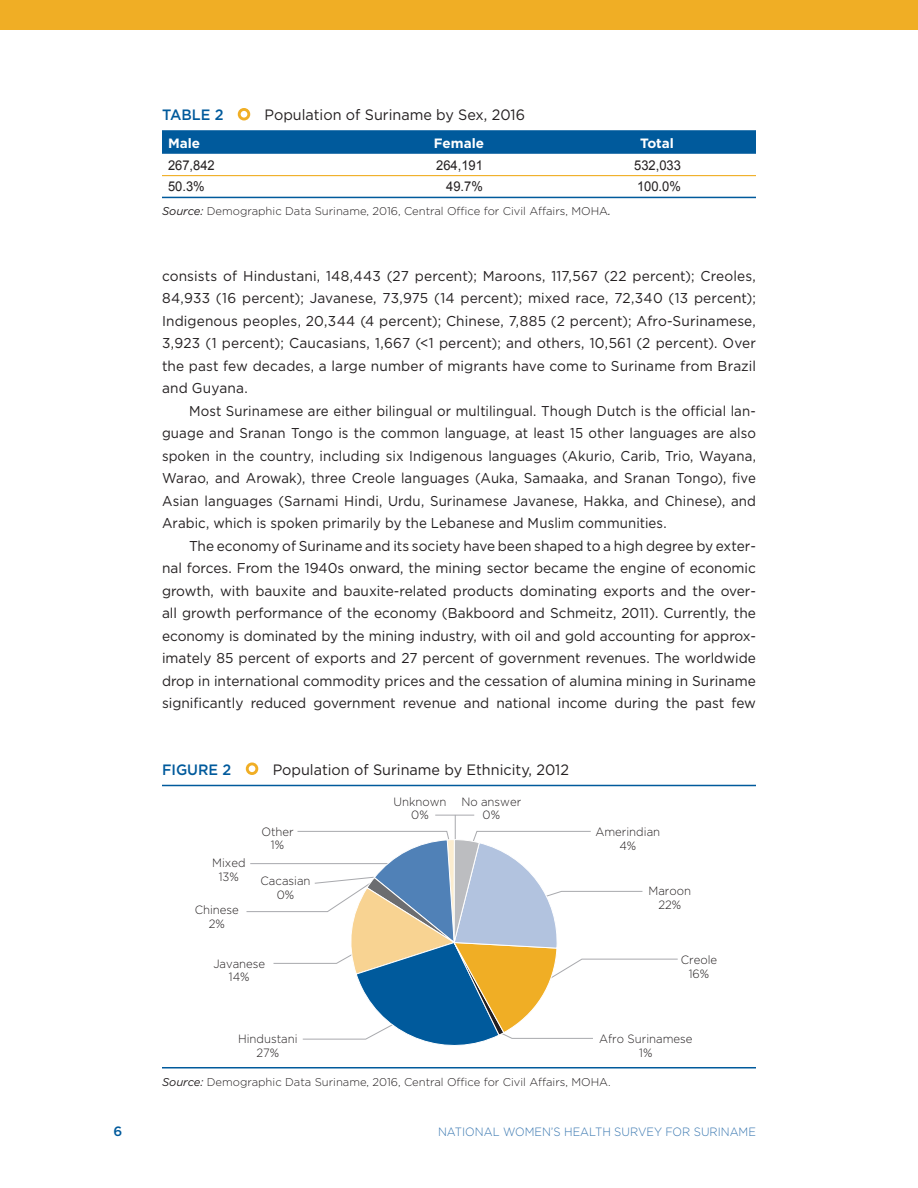
<style>
.page{position:relative;width:918px;height:1188px;background:#fff}
.page>*{position:absolute;margin:0;border:0;box-sizing:border-box;transform-origin:0 0}
.t1{font:15px "Gotham";color:#231f20;scale:.96 1}
.t2{font:500 15px "Gotham";color:#005a9c;scale:.96 1}
.t3{font:14.25px/22.5px "Gotham";color:#231f20;text-align:justify;scale:.96 1}
.t4{font:14.25px/22.5px "Gotham";color:#231f20;text-align:justify;scale:.93 1}
.t5{font:13.5px "Arial";color:#231f20;scale:.96 1}
.t6{font:700 13.5px "Gotham";color:#fff}
.t7{font:500 13.5px "Gotham";color:#005a9c}
.t8{font:300 12px/13.6px "Gotham";color:#231f20;text-align:center;scale:.95 1}
.t9{font:300 12px "Gotham";color:#3675af;scale:.94 1}
.t10{font:300 11.25px "Gotham";color:#231f20}
.s1{font-weight:400;font-style:italic}
</style>
<div class="page">
<div style="left:0;top:0;width:918px;height:30px;background:#f0ae25"></div>
<div style="left:162px;top:132px;width:594px;height:22px;background:#005a9c"></div>
<hr style="left:162px;top:175px;width:198px;height:1px;background:#f0ae25">
<hr style="left:360px;top:175px;width:198px;height:1px;background:#f0ae25">
<hr style="left:558px;top:175px;width:198px;height:1px;background:#f0ae25">
<hr style="left:162px;top:130px;width:198px;height:2px;background:#005a9c">
<hr style="left:360px;top:130px;width:198px;height:2px;background:#005a9c">
<hr style="left:558px;top:130px;width:198px;height:2px;background:#005a9c">
<hr style="left:162px;top:197px;width:198px;height:1px;background:#005a9c">
<hr style="left:360px;top:197px;width:198px;height:1px;background:#005a9c">
<hr style="left:558px;top:197px;width:198px;height:1px;background:#005a9c">
<div style="left:238px;top:108px;width:12px;height:12px;border:3px solid #f0ae25;border-radius:50%"></div>
<hr style="left:162px;top:785px;width:594px;height:1px;background:#005a9c">
<hr style="left:162px;top:1067px;width:594px;height:1px;background:#005a9c">
<div style="left:246px;top:763px;width:12px;height:12px;border:3px solid #f0ae25;border-radius:50%"></div>
<hr style="left:435px;top:815px;width:39px;height:1px;background:#a8a9ad">
<hr style="left:455px;top:815px;width:1px;height:39px;background:#a8a9ad">
<svg style="left:246px;top:831px;width:432px;height:215px"></svg>
<p class="t2" style="left:162px;top:105px;width:66px">TABLE 2</p>
<p class="t1" style="left:264px;top:106px;width:273px">Population of Suriname by Sex, 2016</p>
<p class="t6" style="left:168px;top:134px;width:34px">Male</p>
<p class="t6" style="left:434px;top:134px;width:52px">Female</p>
<p class="t6" style="left:640px;top:134px;width:35px">Total</p>
<p class="t5" style="left:168px;top:156px;width:50px">267,842</p>
<p class="t5" style="left:436px;top:156px;width:50px">264,191</p>
<p class="t5" style="left:634px;top:156px;width:50px">532,033</p>
<p class="t5" style="left:168px;top:178px;width:40px">50.3%</p>
<p class="t5" style="left:446px;top:178px;width:40px">49.7%</p>
<p class="t5" style="left:637px;top:178px;width:47px">100.0%</p>
<p class="t10" style="left:162px;top:204px;width:451px"><span class="s1">Source:</span> Demographic Data Suriname, 2016, Central Office for Civil Affairs, MOHA<span class="s1">.</span></p>
<p class="t3" style="left:162px;top:264px;width:620px">consists of Hindustani, 148,443 (27 percent); Maroons, 117,567 (22 percent); Creoles, 84,933 (16 percent); Javanese, 73,975 (14 percent); mixed race, 72,340 (13 percent); Indigenous peoples, 20,344 (4 percent); Chinese, 7,885 (2 percent); Afro-Surinamese, 3,923 (1 percent); Caucasians, 1,667 (&lt;1 percent); and others, 10,561 (2 percent). Over the past few decades, a large number of migrants have come to Suriname from Brazil and Guyana.</p>
<p class="t4" style="left:162px;top:399px;width:640px;text-indent:27px">Most Surinamese are either bilingual or multilingual. Though Dutch is the official lan&shy;guage and Sranan Tongo is the common language, at least 15 other languages are also spoken in the country, including six Indigenous languages (Akurio, Carib, Trio, Wayana, Warao, and Arowak), three Creole languages (Auka, Samaaka, and Sranan Tongo), five Asian languages (Sarnami Hindi, Urdu, Surinamese Javanese, Hakka, and Chinese), and Arabic, which is spoken primarily by the Lebanese and Muslim communities.</p>
<p class="t3" style="left:162px;top:534px;width:620px;text-indent:27px">The economy of Suriname and its society have been shaped to a high degree by exter&shy;nal forces. From the 1940s onward, the mining sector became the engine of economic growth, with bauxite and bauxite-related products dominating exports and the over&shy;all growth performance of the economy (Bakboord and Schmeitz, 2011). Currently, the economy is dominated by the mining industry, with oil and gold accounting for approx&shy;imately 85 percent of exports and 27 percent of government revenues. The worldwide drop in international commodity prices and the cessation of alumina mining in Suriname significantly reduced government revenue and national income during the past few</p>
<p class="t2" style="left:162px;top:760px;width:74px">FIGURE 2</p>
<p class="t1" style="left:273px;top:760px;width:310px">Population of Suriname by Ethnicity, 2012</p>
<p class="t8" style="left:212px;top:856px;width:37px">Mixed<br>13%</p>
<p class="t8" style="left:195px;top:903px;width:48px">Chinese<br>2%</p>
<p class="t8" style="left:261px;top:824px;width:36px">Other<br>1%</p>
<p class="t8" style="left:261px;top:874px;width:54px">Cacasian<br>0%</p>
<p class="t8" style="left:213px;top:956px;width:56px">Javanese<br>14%</p>
<p class="t8" style="left:238px;top:1031px;width:64px">Hindustani<br>27%</p>
<p class="t8" style="left:394px;top:794px;width:57px">Unknown<br>0%</p>
<p class="t8" style="left:461px;top:794px;width:65px">No answer<br>0%</p>
<p class="t8" style="left:595px;top:825px;width:70px">Amerindian<br>4%</p>
<p class="t8" style="left:649px;top:884px;width:46px">Maroon<br>22%</p>
<p class="t8" style="left:681px;top:953px;width:40px">Creole<br>16%</p>
<p class="t8" style="left:599px;top:1031px;width:100px">Afro Surinamese<br>1%</p>
<p class="t10" style="left:162px;top:1075px;width:450px"><span class="s1">Source:</span> Demographic Data Suriname, 2016, Central Office for Civil Affairs, MOHA.</p>
<p class="t7" style="left:113px;top:1122px;width:10px">6</p>
<p class="t9" style="left:438px;top:1124px;width:340px">NATIONAL WOMEN’S HEALTH SURVEY FOR SURINAME</p>
</div>
